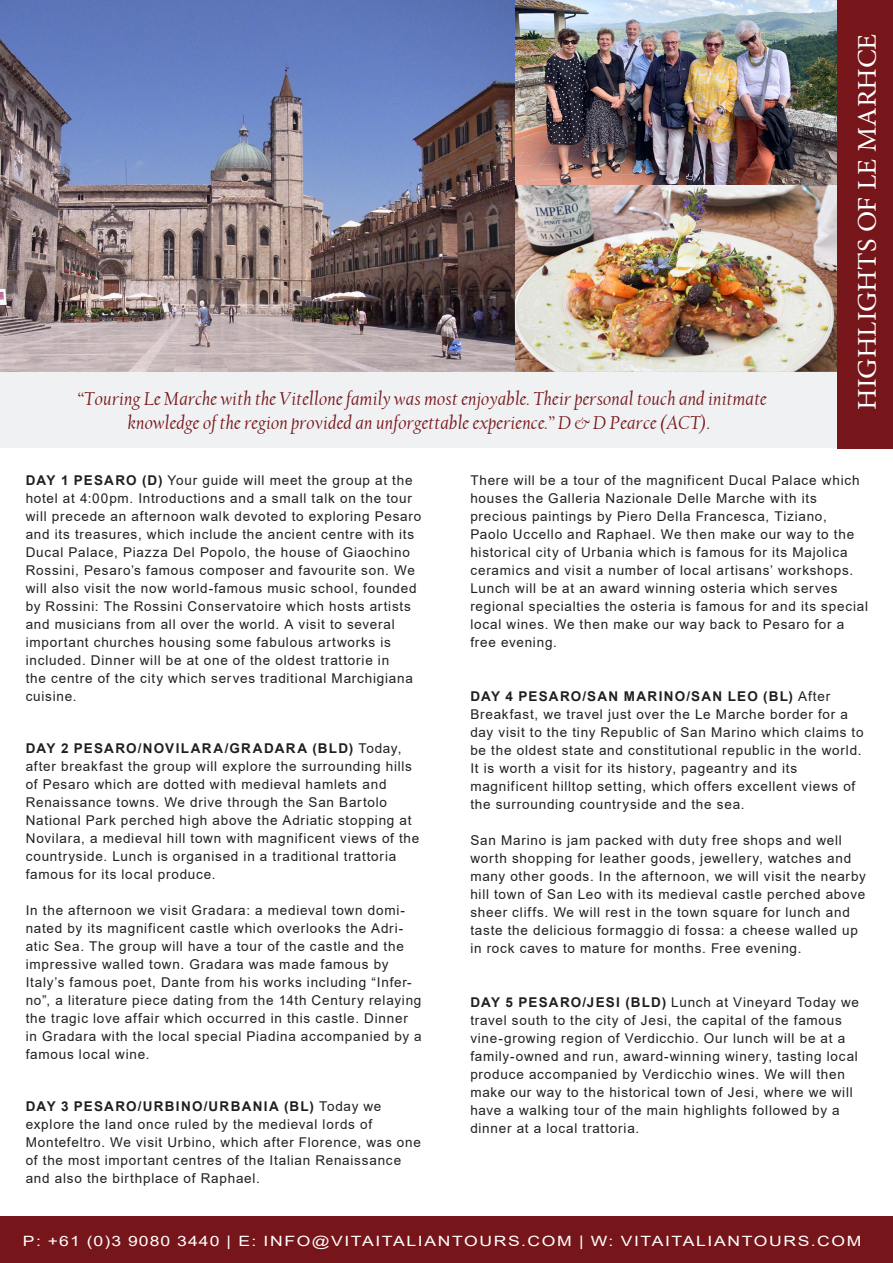
<style>
.page{position:relative;width:893px;height:1263px;background:#fff}
.page>*{position:absolute;margin:0;border:0;box-sizing:border-box;transform-origin:0 0}
.t1{font:27px "Minion Pro";color:#fff;scale:1.05 1}
.t2{font:italic 19.5px/24px "Californian FB";letter-spacing:.01em;color:#77161a;text-align:center}
.t3{font:14.1px "Arial";letter-spacing:.095em;color:#fff;scale:1.24 1}
.t4{font:13.5px/18px "Arial";letter-spacing:.055em;color:#231f20}
.s1{font-weight:700}
</style>
<div class="page">
<img style="left:0;top:0;width:838px;height:371px">
<div style="left:0;top:1216px;width:893px;height:47px;background:#77161a"></div>
<div style="left:0;top:371px;width:838px;height:77px;background:#f0f1f3"></div>
<div style="left:838px;top:0;width:55px;height:448px;background:#77161a"></div>
<h2 class="t2" style="left:78px;top:387px;width:691px">“Touring Le Marche with the Vitellone family was most enjoyable. Their personal touch and initmate knowledge of the region provided an unforgettable experience.” D &amp; D Pearce (ACT).</h2>
<h1 class="t1" style="left:849px;top:410px;width:360px;rotate:-90deg">HIGHLIGHTS OF LE MARHCE</h1>
<p class="t4" style="left:26px;top:471px;width:397px"><span class="s1">DAY 1 PESARO (D)</span> Your guide will meet the group at the hotel at 4:00pm. Introductions and a small talk on the tour will precede an afternoon walk devoted to exploring Pesaro and its treasures, which include the ancient centre with its Ducal Palace, Piazza Del Popolo, the house of Giaochino Rossini, Pesaro’s famous composer and favourite son. We will also visit the now world-famous music school, founded by Rossini: The Rossini Conservatoire which hosts artists and musicians from all over the world. A visit to several important churches housing some fabulous artworks is included. Dinner will be at one of the oldest trattorie in<br>the centre of the city which serves traditional Marchigiana cuisine.</p>
<p class="t4" style="left:470px;top:471px;width:399px">There will be a tour of the magnificent Ducal Palace which houses the Galleria Nazionale Delle Marche with its precious paintings by Piero Della Francesca, Tiziano,<br>Paolo Uccello and Raphael. We then make our way to the historical city of Urbania which is famous for its Majolica ceramics and visit a number of local artisans’ workshops.<br>Lunch will be at an award winning osteria which serves regional specialties the osteria is famous for and its special local wines. We then make our way back to Pesaro for a free evening.</p>
<p class="t4" style="left:470px;top:687px;width:395px"><span class="s1">DAY 4 PESARO/SAN MARINO/SAN LEO (BL)</span> After Breakfast, we travel just over the Le Marche border for a day visit to the tiny Republic of San Marino which claims to be the oldest state and constitutional republic in the world.<br>It is worth a visit for its history, pageantry and its magnificent hilltop setting, which offers excellent views of the surrounding countryside and the sea.</p>
<p class="t4" style="left:470px;top:831px;width:397px">San Marino is jam packed with duty free shops and well worth shopping for leather goods, jewellery, watches and many other goods. In the afternoon, we will visit the nearby hill town of San Leo with its medieval castle perched above sheer cliffs. We will rest in the town square for lunch and taste the delicious formaggio di fossa: a cheese walled up in rock caves to mature for months. Free evening.</p>
<p class="t4" style="left:26px;top:739px;width:395px"><span class="s1">DAY 2 PESARO/NOVILARA/GRADARA (BLD)</span> Today, after breakfast the group will explore the surrounding hills of Pesaro which are dotted with medieval hamlets and Renaissance towns. We drive through the San Bartolo National Park perched high above the Adriatic stopping at Novilara, a medieval hill town with magnificent views of the countryside. Lunch is organised in a traditional trattoria famous for its local produce.</p>
<p class="t4" style="left:26px;top:901px;width:398px">In the afternoon we visit Gradara: a medieval town domi&shy;nated by its magnificent castle which overlooks the Adri&shy;atic Sea. The group will have a tour of the castle and the impressive walled town. Gradara was made famous by Italy’s famous poet, Dante from his works including “Infer&shy;no”, a literature piece dating from the 14th Century relaying the tragic love affair which occurred in this castle. Dinner in Gradara with the local special Piadina accompanied by a famous local wine.</p>
<p class="t4" style="left:470px;top:993px;width:390px"><span class="s1">DAY 5 PESARO/JESI (BLD)</span> Lunch at Vineyard Today we travel south to the city of Jesi, the capital of the famous vine-growing region of Verdicchio. Our lunch will be at a family-owned and run, award-winning winery, tasting local produce accompanied by Verdicchio wines. We will then make our way to the historical town of Jesi, where we will have a walking tour of the main highlights followed by a dinner at a local trattoria.</p>
<p class="t4" style="left:26px;top:1097px;width:397px"><span class="s1">DAY 3 PESARO/URBINO/URBANIA (BL)</span> Today we explore the land once ruled by the medieval lords of Montefeltro. We visit Urbino, which after Florence, was one of the most important centres of the Italian Renaissance and also the birthplace of Raphael.</p>
<p class="t3" style="left:23px;top:1231px;width:678px">P: +61 (0)3 9080 3440 | E: INFO@VITAITALIANTOURS.COM | W: VITAITALIANTOURS.COM</p>
</div>
